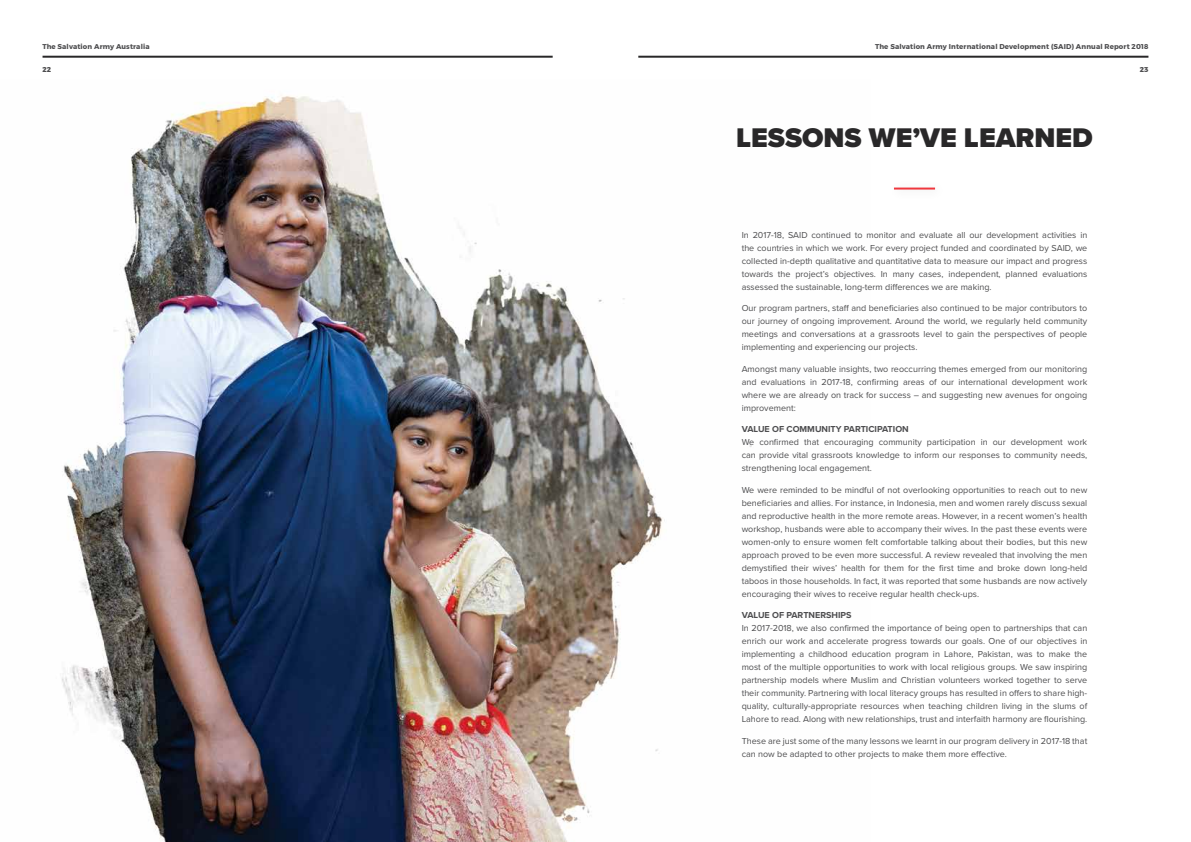
<style>
.page{position:relative;width:1191px;height:842px;background:#fff}
.page>*{position:absolute;margin:0;border:0;box-sizing:border-box;transform-origin:0 0}
.t1{font:900 28px "Proxima Nova";color:#292829}
.t2{font:9px/13px "Proxima Nova";color:#4d4d4f;text-align:justify}
.t3{font:700 9px "Proxima Nova";color:#4d4d4f}
.t4{font:700 7px "Montserrat";letter-spacing:.02em;color:#4d4d4f}
.t5{font:800 7px "Montserrat";color:#4d4d4f}
</style>
<div class="page">
<img style="left:62px;top:95px;width:704px;height:747px">
<hr style="left:894px;top:188px;width:41px;height:2px;background:#ef373e">
<hr style="left:638px;top:56px;width:510px;height:2px;background:#292829">
<hr style="left:43px;top:56px;width:509px;height:2px;background:#292829">
<p class="t4" style="left:43px;top:40px;width:109px">The Salvation Army Australia</p>
<p class="t5" style="left:43px;top:63px;width:10px">22</p>
<p class="t4" style="left:875px;top:40px;width:275px">The Salvation Army International Development (SAID) Annual Report 2018</p>
<h1 class="t1" style="left:736px;top:116px;width:358px">LESSONS WE’VE LEARNED</h1>
<p class="t2" style="left:741px;top:228px;width:347px">In 2017-18, SAID continued to monitor and evaluate all our development activities in the countries in which we work. For every project funded and coordinated by SAID, we collected in-depth qualitative and quantitative data to measure our impact and progress towards the project’s objectives. In many cases, independent, planned evaluations assessed the sustainable, long-term differences we are making.</p>
<p class="t2" style="left:741px;top:301px;width:347px">Our program partners, staff and beneficiaries also continued to be major contributors to our journey of ongoing improvement. Around the world, we regularly held community meetings and conversations at a grassroots level to gain the perspectives of people implementing and experiencing our projects.</p>
<p class="t2" style="left:741px;top:362px;width:347px">Amongst many valuable insights, two reoccurring themes emerged from our monitoring and evaluations in 2017-18, confirming areas of our international development work where we are already on track for success – and suggesting new avenues for ongoing improvement:</p>
<p class="t3" style="left:741px;top:422px;width:169px">VALUE OF COMMUNITY PARTICIPATION</p>
<p class="t2" style="left:741px;top:435px;width:347px">We confirmed that encouraging community participation in our development work can provide vital grassroots knowledge to inform our responses to community needs, strengthening local engagement.</p>
<p class="t2" style="left:741px;top:483px;width:347px">We were reminded to be mindful of not overlooking opportunities to reach out to new beneficiaries and allies. For instance, in Indonesia, men and women rarely discuss sexual and reproductive health in the more remote areas. However, in a recent women’s health workshop, husbands were able to accompany their wives. In the past these events were women-only to ensure women felt comfortable talking about their bodies, but this new approach proved to be even more successful. A review revealed that involving the men demystified their wives’ health for them for the first time and broke down long-held taboos in those households. In fact, it was reported that some husbands are now actively encouraging their wives to receive regular health check-ups.</p>
<p class="t3" style="left:741px;top:608px;width:111px">VALUE OF PARTNERSHIPS</p>
<p class="t2" style="left:741px;top:621px;width:347px">In 2017-2018, we also confirmed the importance of being open to partnerships that can enrich our work and accelerate progress towards our goals. One of our objectives in implementing a childhood education program in Lahore, Pakistan, was to make the most of the multiple opportunities to work with local religious groups. We saw inspiring partnership models where Muslim and Christian volunteers worked together to serve their community. Partnering with local literacy groups has resulted in offers to share high&shy;quality, culturally-appropriate resources when teaching children living in the slums of Lahore to read. Along with new relationships, trust and interfaith harmony are flourishing.</p>
<p class="t2" style="left:741px;top:734px;width:347px">These are just some of the many lessons we learnt in our program delivery in 2017-18 that can now be adapted to other projects to make them more effective.</p>
<p class="t5" style="left:1140px;top:63px;width:10px">23</p>
</div>
